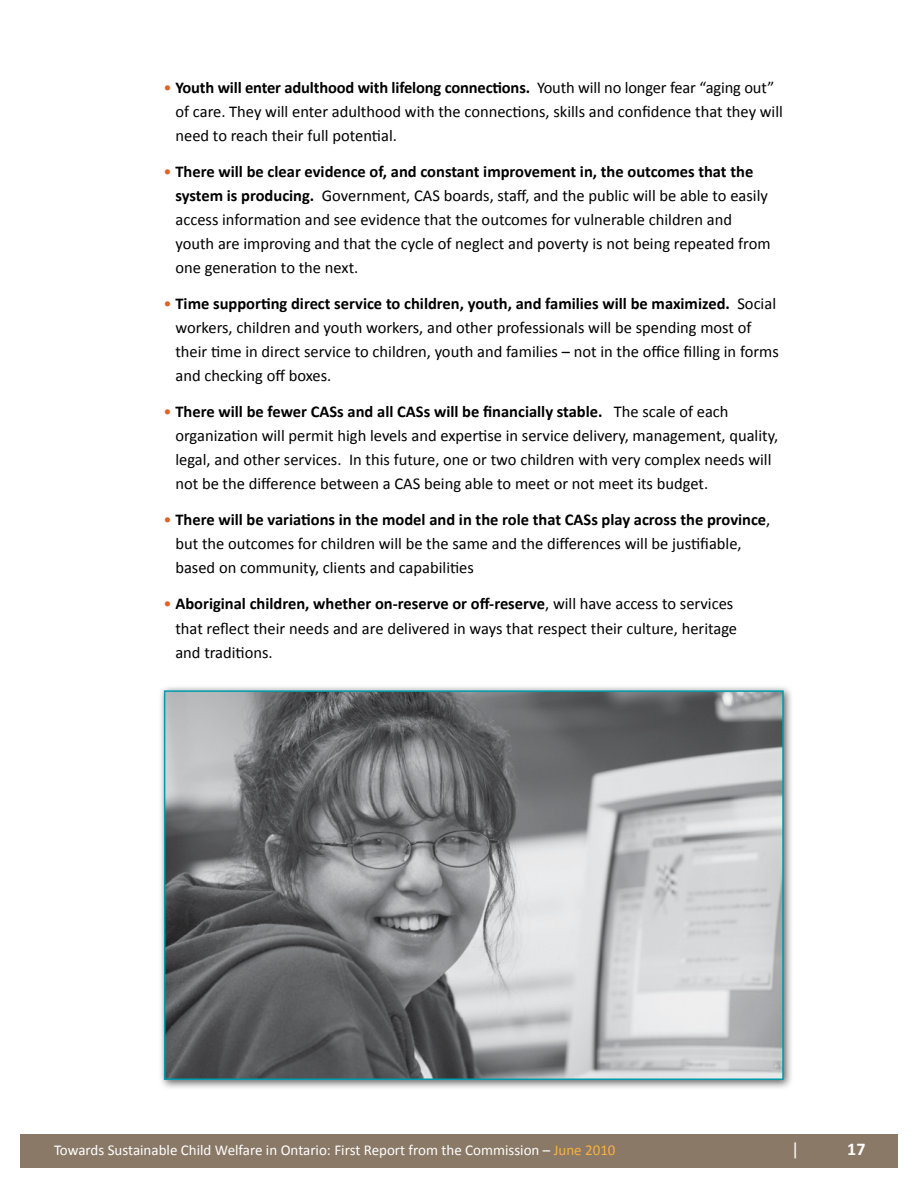
<style>
.page{position:relative;width:918px;height:1188px;background:#fff}
.page>*{position:absolute;margin:0;border:0;box-sizing:border-box;transform-origin:0 0}
.t1{font:700 18px "Calibri";color:#fff}
.t2{font:18px "Calibri";color:#fff}
.t3{font:16.5px/24px "Calibri";color:#000}
.t4{font:15px "Calibri";color:#fff}
.s1{color:#de6328}
.s2{font-weight:700}
.s3{color:#fbb040}
</style>
<div class="page">
<div style="left:20px;top:1134px;width:878px;height:34px;background:#8a7967"></div>
<div style="left:158px;top:684px;width:636px;height:407px;background:#000;opacity:.6"></div>
<img style="left:167px;top:693px;width:614px;height:384px">
<div style="left:164px;top:690px;width:620px;height:390px;border:2px solid #009cad"></div>
<p class="t3" style="left:175px;top:75px;width:609px;text-indent:-12px"><span class="s1">•</span> <span class="s2">Youth will enter adulthood with lifelong connections.</span> Youth will no longer fear “aging out” of care. They will enter adulthood with the connections, skills and confidence that they will need to reach their full potential.</p>
<p class="t3" style="left:175px;top:159px;width:597px;text-indent:-12px"><span class="s1">•</span> <span class="s2">There will be clear evidence of, and constant improvement in, the outcomes that the system is producing.</span> Government, CAS boards, staff, and the public will be able to easily access information and see evidence that the outcomes for vulnerable children and youth are improving and that the cycle of neglect and poverty is not being repeated from one generation to the next.</p>
<p class="t3" style="left:175px;top:291px;width:605px;text-indent:-12px"><span class="s1">•</span> <span class="s2">Time supporting direct service to children, youth, and families will be maximized.</span> Social workers, children and youth workers, and other professionals will be spending most of their time in direct service to children, youth and families – not in the office filling in forms and checking off boxes.</p>
<p class="t3" style="left:175px;top:399px;width:604px;text-indent:-12px"><span class="s1">•</span> <span class="s2">There will be fewer CASs and all CASs will be financially stable.</span> The scale of each organization will permit high levels and expertise in service delivery, management, quality, legal, and other services. In this future, one or two children with very complex needs will not be the difference between a CAS being able to meet or not meet its budget.</p>
<p class="t3" style="left:175px;top:507px;width:596px;text-indent:-12px"><span class="s1">•</span> <span class="s2">There will be variations in the model and in the role that CASs play across the province</span>, but the outcomes for children will be the same and the differences will be justifiable, based on community, clients and capabilities</p>
<p class="t3" style="left:175px;top:591px;width:563px;text-indent:-12px"><span class="s1">•</span> <span class="s2">Aboriginal children, whether on-reserve or off-reserve</span>, will have access to services that reflect their needs and are delivered in ways that respect their culture, heritage and traditions.</p>
<p class="t4" style="left:54px;top:1141px;width:563px">Towards Sustainable Child Welfare in Ontario: First Report from the Commission – <span class="s3">June 2010</span></p>
<p class="t2" style="left:791px;top:1138px;width:10px">|</p>
<p class="t1" style="left:847px;top:1138px;width:20px">17</p>
</div>
